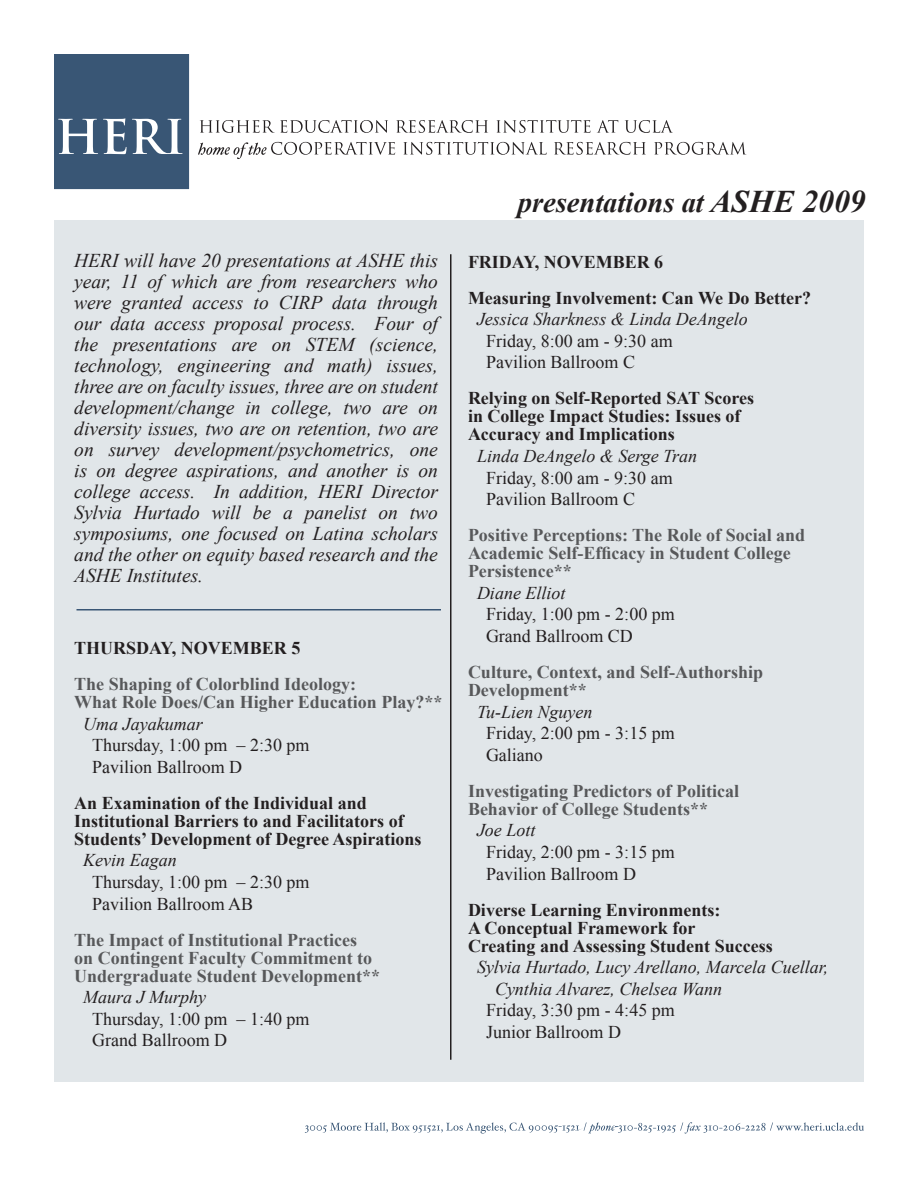
<style>
.page{position:relative;width:918px;height:1188px;background:#fff}
.page>*{position:absolute;margin:0;border:0;box-sizing:border-box;transform-origin:0 0}
.t1{font:italic 700 28.5px "Times New Roman";color:#231f20}
.t2{font:italic 19.5px/21px "Times New Roman";color:#231f20;text-align:justify}
.t3{font:700 18px/18px "Times New Roman";color:#57585a}
.t4{font:700 18px/18px "Times New Roman";color:#231f20}
.t5{font:18px/21.6px "Times New Roman";color:#231f20}
.t6{font:italic 18px/21.6px "Times New Roman";color:#231f20}
.s1{font-size:31.5px}
</style>
<div class="page">
<div style="left:54px;top:220px;width:810px;height:862px;background:#e1e6e9"></div>
<svg style="left:200px;top:120px;width:188px;height:13px"></svg>
<svg style="left:396px;top:120px;width:92px;height:13px"></svg>
<svg style="left:497px;top:120px;width:94px;height:13px"></svg>
<svg style="left:597px;top:120px;width:21px;height:13px"></svg>
<svg style="left:625px;top:120px;width:48px;height:13px"></svg>
<svg style="left:198px;top:142px;width:197px;height:17px"></svg>
<svg style="left:403px;top:142px;width:144px;height:13px"></svg>
<svg style="left:554px;top:142px;width:92px;height:13px"></svg>
<svg style="left:654px;top:142px;width:92px;height:13px"></svg>
<div style="left:54px;top:54px;width:135px;height:135px;background:#395675"></div>
<svg style="left:58px;top:118px;width:125px;height:36px"></svg>
<hr style="left:76px;top:609px;width:365px;height:1px;background:#395675">
<hr style="left:450px;top:254px;width:2px;height:806px;background:#231f20">
<svg style="left:305px;top:1122px;width:559px;height:12px"></svg>
<p class="t2" style="left:74px;top:250px;width:365px">HERI will have 20 presentations at ASHE this year, 11 of which are from researchers who were granted access to CIRP data through our data access proposal process. Four of the presentations are on STEM (science, technology, engineering and math) issues, three are on faculty issues, three are on student development/change in college, two are on diversity issues, two are on retention, two are on survey development/psychometrics, one is on degree aspirations, and another is on college access. In addition, HERI Director Sylvia Hurtado will be a panelist on two symposiums, one focused on Latina scholars and the other on equity based research and the ASHE Institutes.</p>
<p class="t4" style="left:74px;top:639px;width:228px">THURSDAY, NOVEMBER 5</p>
<p class="t3" style="left:74px;top:675px;width:370px">The Shaping of Colorblind Ideology:<br>What Role Does/Can Higher Education Play?**</p>
<p class="t6" style="left:83px;top:712px;width:121px">Uma Jayakumar</p>
<p class="t5" style="left:92px;top:734px;width:219px">Thursday, 1:00 pm – 2:30 pm<br>Pavilion Ballroom D</p>
<p class="t4" style="left:74px;top:793px;width:349px">An Examination of the Individual and<br>Institutional Barriers to and Facilitators of<br>Students’ Development of Degree Aspirations</p>
<p class="t6" style="left:83px;top:849px;width:95px">Kevin Eagan</p>
<p class="t5" style="left:92px;top:871px;width:219px">Thursday, 1:00 pm – 2:30 pm<br>Pavilion Ballroom AB</p>
<p class="t3" style="left:74px;top:930px;width:307px">The Impact of Institutional Practices on Contingent Faculty Commitment to<br>Undergraduate Student Development**</p>
<p class="t6" style="left:83px;top:986px;width:124px">Maura J Murphy</p>
<p class="t5" style="left:92px;top:1008px;width:219px">Thursday, 1:00 pm – 1:40 pm<br>Grand Ballroom D</p>
<h1 class="t1" style="left:518px;top:182px;width:349px">presentations at <span class="s1">ASHE 2009</span></h1>
<p class="t4" style="left:468px;top:243px;width:345px;line-height:36px">FRIDAY, NOVEMBER 6<br>Measuring Involvement: Can We Do Better?</p>
<p class="t6" style="left:477px;top:308px;width:272px">Jessica Sharkness &amp; Linda DeAngelo</p>
<p class="t5" style="left:486px;top:330px;width:188px">Friday, 8:00 am - 9:30 am<br>Pavilion Ballroom C</p>
<p class="t4" style="left:468px;top:389px;width:288px">Relying on Self-Reported SAT Scores in College Impact Studies: Issues of<br>Accuracy and Implications</p>
<p class="t6" style="left:477px;top:445px;width:222px">Linda DeAngelo &amp; Serge Tran</p>
<p class="t5" style="left:486px;top:466px;width:188px">Friday, 8:00 am - 9:30 am<br>Pavilion Ballroom C</p>
<p class="t3" style="left:468px;top:526px;width:339px">Positive Perceptions: The Role of Social and<br>Academic Self-Efficacy in Student College<br>Persistence**</p>
<p class="t6" style="left:477px;top:582px;width:90px">Diane Elliot</p>
<p class="t5" style="left:486px;top:603px;width:190px">Friday, 1:00 pm - 2:00 pm<br>Grand Ballroom CD</p>
<p class="t3" style="left:468px;top:662px;width:297px">Culture, Context, and Self-Authorship<br>Development**</p>
<p class="t6" style="left:477px;top:700px;width:117px">Tu-Lien Nguyen</p>
<p class="t5" style="left:486px;top:722px;width:190px">Friday, 2:00 pm - 3:15 pm<br>Galiano</p>
<p class="t3" style="left:468px;top:781px;width:273px">Investigating Predictors of Political<br>Behavior of College Students**</p>
<p class="t6" style="left:477px;top:819px;width:60px">Joe Lott</p>
<p class="t5" style="left:486px;top:841px;width:190px">Friday, 2:00 pm - 3:15 pm<br>Pavilion Ballroom D</p>
<p class="t4" style="left:468px;top:900px;width:306px">Diverse Learning Environments:<br>A Conceptual Framework for<br>Creating and Assessing Student Success</p>
<p class="t6" style="left:495px;top:956px;width:335px;text-indent:-18px">Sylvia Hurtado, Lucy Arellano, Marcela Cuellar,<br>Cynthia Alvarez, Chelsea Wann</p>
<p class="t5" style="left:486px;top:999px;width:190px">Friday, 3:30 pm - 4:45 pm<br>Junior Ballroom D</p>
</div>
